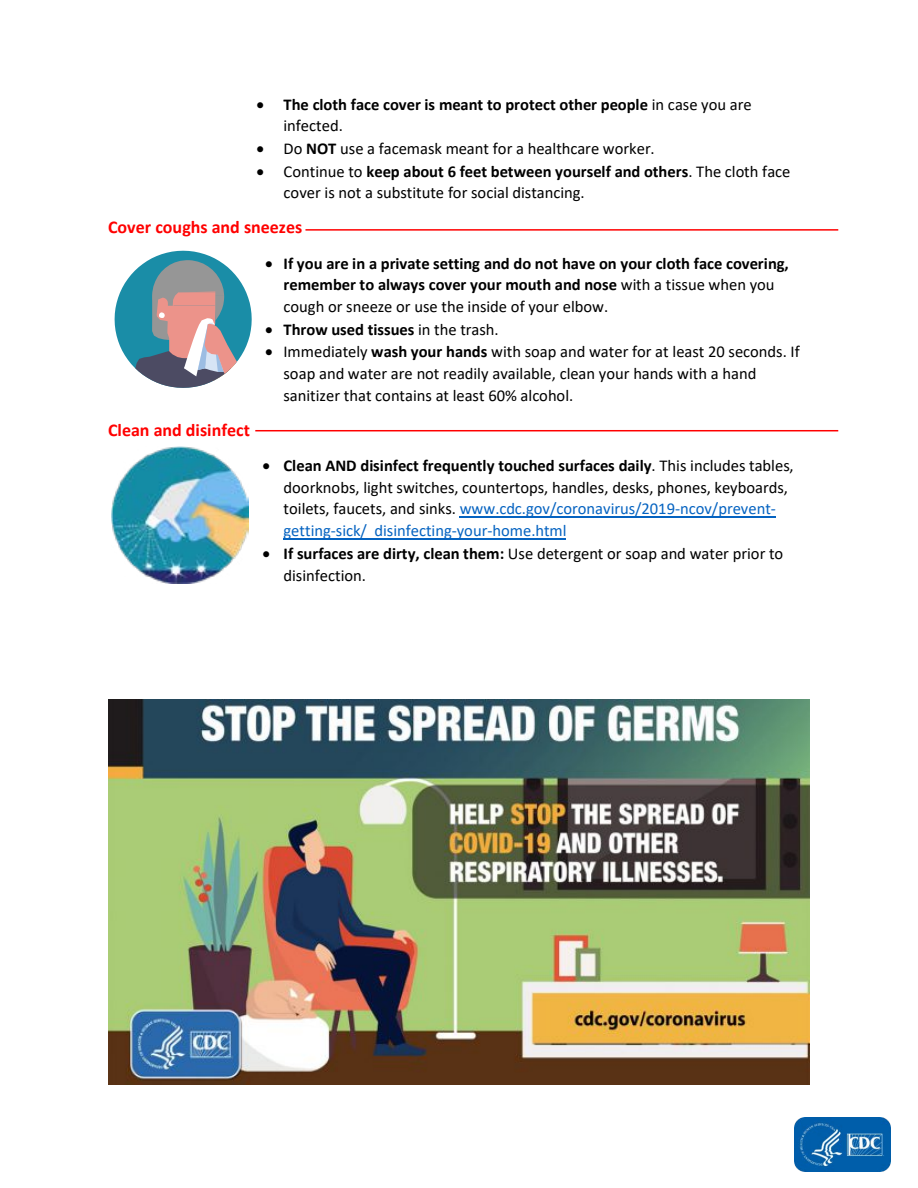
<style>
.page{position:relative;width:918px;height:1188px;background:#fff}
.page>*{position:absolute;margin:0;border:0;box-sizing:border-box;transform-origin:0 0}
.t1{font:700 18px "Calibri";color:#f00}
.t2{font:16.5px/21.8px "Calibri";color:#000}
.t3{font:700 16.5px/21.8px "Calibri";letter-spacing:-.005em;color:#000}
.s1{font-weight:400}
.s2{font-weight:700}
.s3{color:#0563c1}
</style>
<div class="page">
<hr style="left:460px;top:516px;width:316px;height:1px;background:#0563c1">
<hr style="left:284px;top:538px;width:282px;height:1px;background:#0563c1">
<img style="left:108px;top:700px;width:702px;height:384px">
<svg style="left:115px;top:251px;width:137px;height:137px"></svg>
<img style="left:112px;top:447px;width:137px;height:137px">
<hr style="left:305px;top:229px;width:533px;height:2px;background:#f00">
<hr style="left:255px;top:430px;width:583px;height:1px;background:#f00">
<img style="left:795px;top:1117px;width:96px;height:55px">
<p class="t3" style="left:284px;top:93px;width:470px;text-indent:-27px">• The cloth face cover is meant to protect other people <span class="s1">in case you are infected.</span></p>
<p class="t2" style="left:257px;top:137px;width:400px">• Do <span class="s2">NOT</span> use a facemask meant for a healthcare worker.</p>
<p class="t2" style="left:284px;top:160px;width:509px;text-indent:-27px">• Continue to <span class="s2">keep about 6 feet between yourself and others</span>. The cloth face cover is not a substitute for social distancing.</p>
<p class="t1" style="left:108px;top:215px;width:196px">Cover coughs and sneezes</p>
<p class="t3" style="left:283px;top:252px;width:507px;text-indent:-18px">• If you are in a private setting and do not have on your cloth face covering, remember to always cover your mouth and nose <span class="s1">with a tissue when you cough or sneeze or use the inside of your elbow.</span></p>
<p class="t3" style="left:265px;top:318px;width:235px">• Throw used tissues <span class="s1">in the trash.</span></p>
<p class="t2" style="left:283px;top:341px;width:518px;text-indent:-18px">• Immediately <span class="s2">wash your hands</span> with soap and water for at least 20 seconds. If soap and water are not readily available, clean your hands with a hand sanitizer that contains at least 60% alcohol.</p>
<p class="t1" style="left:108px;top:417px;width:143px">Clean and disinfect</p>
<p class="t2" style="left:284px;top:454px;width:512px;text-indent:-21px">• <span class="s2">Clean AND disinfect frequently touched surfaces daily</span>. This includes tables, doorknobs, light switches, countertops, handles, desks, phones, keyboards, toilets, faucets, and sinks. <span class="s3">www.cdc.gov/coronavirus/2019-ncov/prevent&shy;getting-sick/ disinfecting-your-home.html</span></p>
<p class="t2" style="left:284px;top:542px;width:501px;text-indent:-21px">• <span class="s2">If surfaces are dirty, clean them:</span> Use detergent or soap and water prior to disinfection.</p>
</div>
